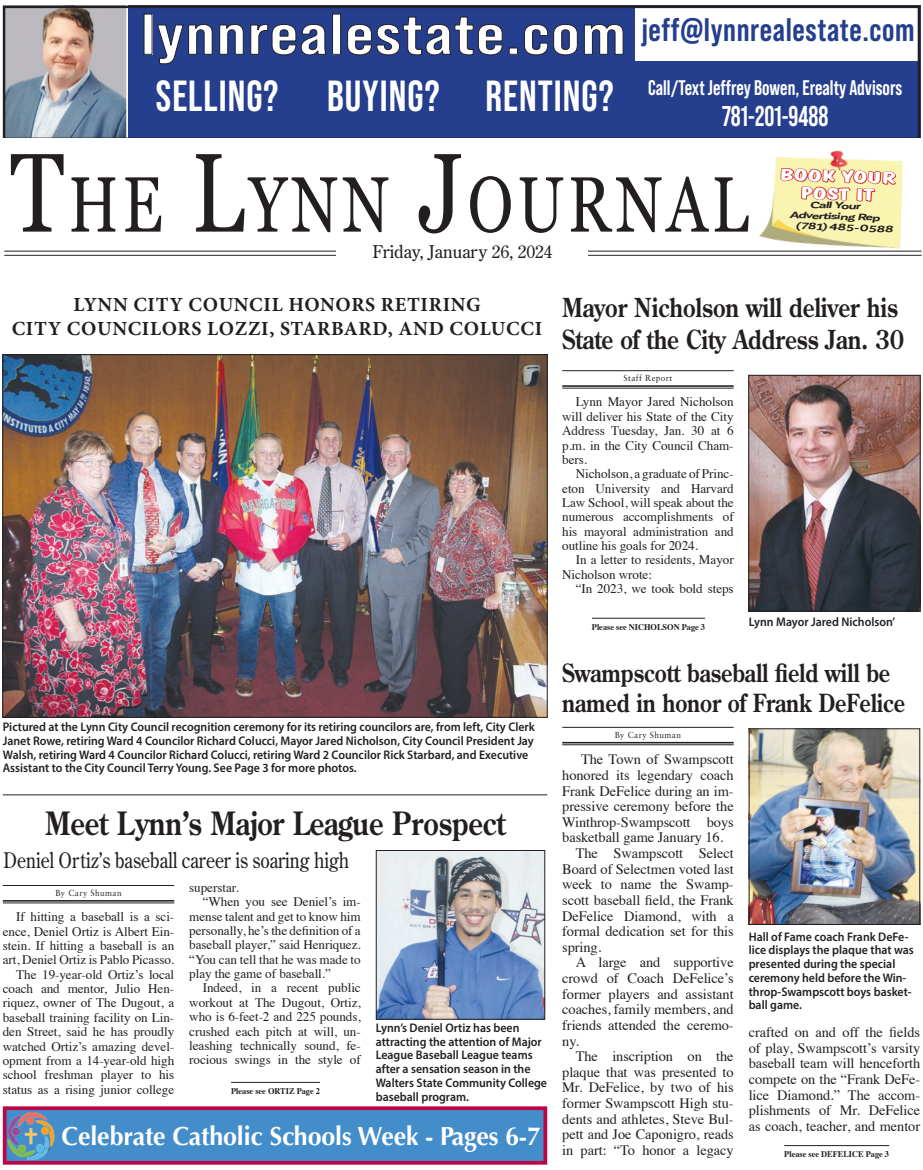
<style>
.page{position:relative;width:923px;height:1170px;background:#fff}
.page>*{position:absolute;margin:0;border:0;box-sizing:border-box;transform-origin:0 0}
.t1{font:78.25px "Georgia";letter-spacing:.07em;color:#231f20;scale:.78 1}
.t2{font:700 57.5px "Bebas Neue Pro";letter-spacing:.02em;color:#fff;scale:1.32 1}
.t3{font:700 43.5px "Bebas Neue Pro";letter-spacing:.025em;color:#fff;scale:.95 1}
.t4{font:700 32.62px "Bebas Neue Pro";letter-spacing:.02em;color:#253f8e}
.Headline{font:700 32px "Century Old Style Std";letter-spacing:-.005em;color:#231f20;scale:.84 1}
.t5{font:700 28.62px "Bebas Neue Pro";color:#fff;scale:.88 1}
.Body_Text{font:700 26.25px "Optima";letter-spacing:-.005em;color:#fff;scale:.95 1}
.Headline-2{font:700 26.12px "Century Old Style Std";letter-spacing:-.005em;color:#231f20;scale:.84 1}
.Headline-3{font:700 25px/30px "Century Old Style Std";letter-spacing:-.005em;color:#231f20;scale:.84 1}
.Headline-4{font:21.38px "Century Old Style Std";letter-spacing:-.005em;color:#231f20;scale:.84 1}
.t6{font:700 21.12px "Bebas Neue Pro";color:#fff;scale:.94 1}
.Photo_Overline{font:700 20px "Minion Pro";letter-spacing:.035em;color:#231f20}
.t7{font:17.5px "Century Old Style Std";letter-spacing:-.005em;color:#231f20}
.t8{font:16.5px/17.6px "Dom Bold BT";color:#fff;text-align:center;scale:1.59 1}
.Body_text{font:14.38px/15.6px "Times";letter-spacing:-.005em;color:#231f20;text-align:justify}
.Body_Text-2{font:13.12px/14.4px "Times";letter-spacing:-.005em;color:#231f20;text-align:justify}
.Cutline{font:600 12.5px/13.8px "Myriad Pro";color:#231f20;scale:.95 1}
.t9{font:italic 700 9.12px "Corporative Sans";color:#231f20;scale:1.59 1}
.See_Page{font:700 8.75px "Times";color:#231f20;scale:.95 1}
._1__Byline{font:8.75px "Sabon LT Pro";letter-spacing:.05em;color:#231f20;scale:.95 1}
.s1{font-size:111.75px}
</style>
<div class="page">
<svg style="left:4px;top:251px;width:918px;height:5px"></svg>
<hr style="left:4px;top:251px;width:917px;height:1px;background:#231f20">
<hr style="left:4px;top:255px;width:917px;height:1px;background:#231f20">
<div style="left:337px;top:241px;width:251px;height:21px;background:#fff"></div>
<img style="left:756px;top:150px;width:147px;height:101px">
<img style="left:766px;top:220px;width:52px;height:28px">
<svg style="left:779px;top:167px;width:118px;height:35px;background:#edbb8c"></svg>
<svg style="left:3px;top:6px;width:917px;height:131px;background:#50639d"></svg>
<div style="left:5px;top:1108px;width:540px;height:55px;background:#448dcb"></div>
<div style="left:3px;top:1106px;width:544px;height:59px;border:4px solid #ba0745"></div>
<img style="left:4px;top:1113px;width:55px;height:48px">
<img style="left:4px;top:356px;width:541px;height:360px">
<hr style="left:562px;top:370px;width:171px;height:1px;background:#231f20">
<hr style="left:562px;top:385px;width:171px;height:2px;background:#231f20">
<hr style="left:562px;top:388px;width:171px;height:1px;background:#231f20">
<img style="left:750px;top:377px;width:168px;height:233px">
<div style="left:748px;top:375px;width:172px;height:237px;border:1px solid #231f20"></div>
<hr style="left:3px;top:794px;width:544px;height:1px;background:#231f20">
<hr style="left:562px;top:727px;width:171px;height:1px;background:#231f20">
<hr style="left:562px;top:742px;width:171px;height:1px;background:#231f20">
<hr style="left:562px;top:745px;width:171px;height:1px;background:#231f20">
<img style="left:750px;top:730px;width:168px;height:193px">
<div style="left:748px;top:728px;width:172px;height:197px;border:1px solid #231f20"></div>
<hr style="left:784px;top:1145px;width:105px;height:1px;background:#231f20">
<hr style="left:592px;top:618px;width:113px;height:1px;background:#231f20">
<hr style="left:3px;top:885px;width:171px;height:1px;background:#231f20">
<hr style="left:3px;top:900px;width:171px;height:2px;background:#231f20">
<hr style="left:3px;top:903px;width:171px;height:1px;background:#231f20">
<img style="left:378px;top:852px;width:165px;height:166px">
<div style="left:376px;top:850px;width:169px;height:170px;border:1px solid #231f20"></div>
<hr style="left:231px;top:1082px;width:89px;height:1px;background:#231f20">
<h2 class="t2" style="left:141px;top:1px;width:369px">lynnrealestate.com</h2>
<h3 class="t3" style="left:156px;top:71px;width:483px">SELLING? BUYING? RENTING?</h3>
<h3 class="t4" style="left:641px;top:11px;width:274px">jeff@lynnrealestate.com</h3>
<h3 class="t6" style="left:648px;top:75px;width:272px">Call/Text Jeffrey Bowen, Erealty Advisors</h3>
<h3 class="t5" style="left:722px;top:99px;width:122px">781-201-9488</h3>
<p class="t1" style="left:10px;top:147px;width:944px"><span class="s1">T</span>HE <span class="s1">L</span>YNN <span class="s1">J</span>OURNAL</p>
<p class="t7" style="left:372px;top:241px;width:181px">Friday, January 26, 2024</p>
<p class="t8" style="left:780px;top:165px;width:74px;rotate:2deg">BOOK YOUR<br>POST IT</p>
<p class="t9" style="left:810px;top:199px;width:33px;rotate:2deg">Call Your</p>
<p class="t9" style="left:789px;top:210px;width:58px;rotate:2deg">Advertising Rep</p>
<p class="t9" style="left:795px;top:221px;width:63px;rotate:2deg">(781)485-0588</p>
<p class="Photo_Overline" style="left:73px;top:290px;width:409px">LYNN CITY COUNCIL HONORS RETIRING</p>
<p class="Photo_Overline" style="left:12px;top:314px;width:532px">CITY COUNCILORS LOZZI, STARBARD, AND COLUCCI</p>
<p class="Cutline" style="left:3px;top:720px;width:561px">Pictured at the Lynn City Council recognition ceremony for its retiring councilors are, from left, City Clerk Janet Rowe, retiring Ward 4 Councilor Richard Colucci, Mayor Jared Nicholson, City Council President Jay Walsh, retiring Ward 4 Councilor Richard Colucci, retiring Ward 2 Councilor Rick Starbard, and Executive Assistant to the City Council Terry Young. See Page 3 for more photos.</p>
<p class="Headline" style="left:45px;top:802px;width:549px">Meet Lynn’s Major League Prospect</p>
<p class="Headline-4" style="left:4px;top:846px;width:413px">Deniel Ortiz’s baseball career is soaring high</p>
<p class="_1__Byline" style="left:55px;top:888px;width:71px">By Cary Shuman</p>
<p class="Body_Text-2" style="left:3px;top:908px;width:173px;text-indent:14px">If hitting a baseball is a sci&shy;ence, Deniel Ortiz is Albert Ein&shy;stein. If hitting a baseball is an art, Deniel Ortiz is Pablo Picasso.</p>
<p class="Body_Text-2" style="left:3px;top:966px;width:173px;text-indent:14px">The 19-year-old Ortiz’s local coach and mentor, Julio Hen&shy;riquez, owner of The Dugout, a baseball training facility on Lin&shy;den Street, said he has proudly watched Ortiz’s amazing devel&shy;opment from a 14-year-old high school freshman player to his status as a rising junior college</p>
<p class="Body_Text-2" style="left:189px;top:879px;width:51px">superstar.</p>
<p class="Body_Text-2" style="left:189px;top:893px;width:173px;text-indent:14px">“When you see Deniel’s im&shy;mense talent and get to know him personally, he’s the definition of a baseball player,” said Henriquez. “You can tell that he was made to play the game of baseball.”</p>
<p class="Body_Text-2" style="left:189px;top:980px;width:173px;text-indent:14px">Indeed, in a recent public workout at The Dugout, Ortiz, who is 6-feet-2 and 225 pounds, crushed each pitch at will, un&shy;leashing technically sound, fe&shy;rocious swings in the style of</p>
<p class="See_Page" style="left:231px;top:1082px;width:95px">Please see ORTIZ Page 2</p>
<p class="Cutline" style="left:376px;top:1021px;width:182px">Lynn’s Deniel Ortiz has been attracting the attention of Major<br>League Baseball League teams after a sensation season in the<br>Walters State Community College baseball program.</p>
<p class="Body_Text" style="left:62px;top:1121px;width:506px">Celebrate Catholic Schools Week - Pages 6-7</p>
<p class="Headline-2" style="left:562px;top:291px;width:401px">Mayor Nicholson will deliver his</p>
<p class="Headline-2" style="left:562px;top:322px;width:409px">State of the City Address Jan. 30</p>
<p class="_1__Byline" style="left:623px;top:373px;width:53px">Staff Report</p>
<p class="Body_Text-2" style="left:562px;top:394px;width:173px;text-indent:14px">Lynn Mayor Jared Nicholson will deliver his State of the City Address Tuesday, Jan. 30 at 6 p.m. in the City Council Cham&shy;bers.</p>
<p class="Body_Text-2" style="left:562px;top:466px;width:173px;text-indent:14px">Nicholson, a graduate of Princ&shy;eton University and Harvard Law School, will speak about the numerous accomplishments of his mayoral administration and outline his goals for 2024.</p>
<p class="Body_Text-2" style="left:562px;top:552px;width:173px;text-indent:14px">In a letter to residents, Mayor<br>Nicholson wrote:</p>
<p class="Body_Text-2" style="left:575px;top:580px;width:159px">“In 2023, we took bold steps</p>
<p class="Cutline" style="left:748px;top:614px;width:156px">Lynn Mayor Jared Nicholson’</p>
<p class="Headline-3" style="left:562px;top:657px;width:410px">Swampscott baseball field will be named in honor of Frank DeFelice</p>
<p class="_1__Byline" style="left:614px;top:729px;width:71px">By Cary Shuman</p>
<p class="Body_text" style="left:562px;top:750px;width:173px;text-indent:19px">The Town of Swampscott honored its legendary coach Frank DeFelice during an im&shy;pressive ceremony before the Winthrop-Swampscott boys basketball game January 16.</p>
<p class="Body_text" style="left:562px;top:844px;width:173px;text-indent:13px">The Swampscott Select Board of Selectmen voted last week to name the Swamp&shy;scott baseball field, the Frank DeFelice Diamond, with a formal dedication set for this spring.</p>
<p class="Body_text" style="left:562px;top:954px;width:173px;text-indent:13px">A large and supportive crowd of Coach DeFelice’s former players and assistant coaches, family members, and friends attended the ceremo&shy;ny.</p>
<p class="Body_text" style="left:562px;top:1047px;width:173px;text-indent:13px">The inscription on the plaque that was presented to Mr. DeFelice, by two of his former Swampscott High stu&shy;dents and athletes, Steve Bul&shy;pett and Joe Caponigro, reads in part: “To honor a legacy</p>
<p class="See_Page" style="left:592px;top:618px;width:121px">Please see NICHOLSON Page 3</p>
<p class="Cutline" style="left:748px;top:929px;width:175px">Hall of Fame coach Frank DeFe&shy;lice displays the plaque that was presented during the special ceremony held before the Win&shy;throp-Swampscott boys basket&shy;ball game.</p>
<p class="Body_text" style="left:748px;top:1023px;width:173px">crafted on and off the fields of play, Swampscott’s varsity baseball team will henceforth compete on the “Frank DeFe&shy;lice Diamond.” The accom&shy;plishments of Mr. DeFelice as coach, teacher, and mentor</p>
<p class="See_Page" style="left:784px;top:1146px;width:112px">Please see DEFELICE Page 3</p>
</div>
